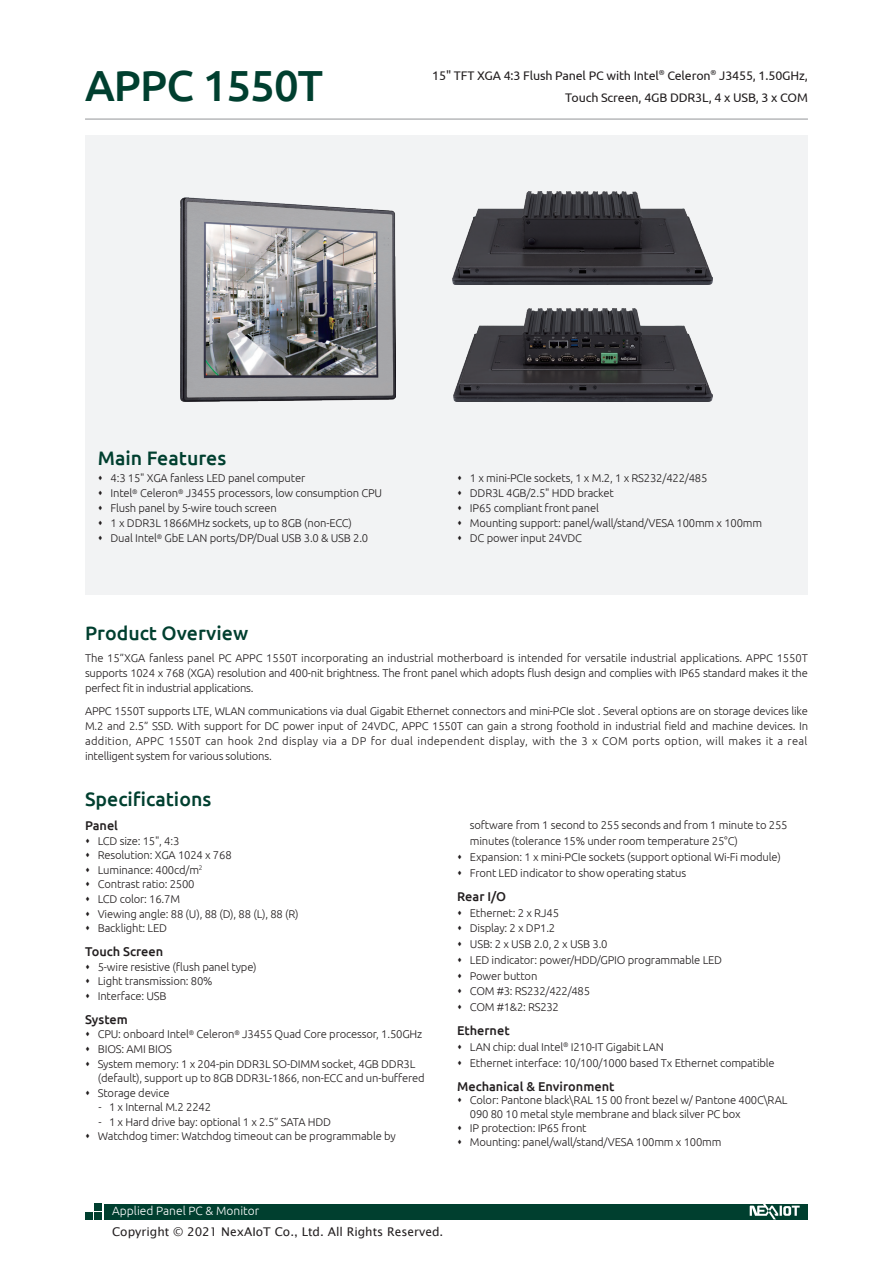
<style>
.page{position:relative;width:893px;height:1263px;background:#fff}
.page>*{position:absolute;margin:0;border:0;box-sizing:border-box;transform-origin:0 0}
.model_name{font:500 43.5px "Ubuntu";letter-spacing:-.02em;color:#003f2f}
.t1{font:500 19.5px "Ubuntu";color:#003f2f}
.item{font:500 12.75px "Ubuntu";color:#231f20}
.model_describe{font:12.45px/22.5px "Ubuntu";letter-spacing:-.01em;color:#231f20;text-align:right}
.t2{font:12px "Lucida Sans Unicode";color:#231f20}
.t3{font:300 12px "Ubuntu";color:#fff}
.product_overview{font:300 11.25px/15px "Ubuntu";letter-spacing:-.015em;color:#231f20}
</style>
<div class="page">
<div style="left:104px;top:1204px;width:704px;height:15px;background:#003f2f"></div>
<div style="left:94px;top:1203px;width:7px;height:7px;background:#003f2f"></div>
<div style="left:94px;top:1213px;width:7px;height:7px;background:#003f2f"></div>
<div style="left:85px;top:1213px;width:7px;height:7px;background:#003f2f"></div>
<svg style="left:750px;top:1204px;width:50px;height:15px"></svg>
<hr style="left:85px;top:119px;width:723px;height:1px;background:#939598">
<div style="left:85px;top:136px;width:723px;height:459px;background:#f2f3f4"></div>
<img style="left:181px;top:197px;width:214px;height:204px">
<img style="left:453px;top:192px;width:259px;height:93px">
<img style="left:454px;top:308px;width:258px;height:93px">
<p class="model_name" style="left:85px;top:58px;width:240px">APPC 1550T</p>
<p class="model_describe" style="left:432px;top:63px;width:377px">15" TFT XGA 4:3 Flush Panel PC with Intel<sup>®</sup> Celeron<sup>®</sup> J3455, 1.50GHz,<br>Touch Screen, 4GB DDR3L, 4 x USB, 3 x COM</p>
<h2 class="t1" style="left:98px;top:446px;width:130px">Main Features</h2>
<p class="product_overview" style="left:111px;top:471px;width:196px">4:3 15" XGA fanless LED panel computer</p>
<p class="product_overview" style="left:111px;top:486px;width:273px">Intel<sup>®</sup> Celeron<sup>®</sup> J3455 processors, low consumption CPU</p>
<p class="product_overview" style="left:111px;top:501px;width:168px">Flush panel by 5-wire touch screen</p>
<p class="product_overview" style="left:111px;top:516px;width:243px">1 x DDR3L 1866MHz sockets, up to 8GB (non-ECC)</p>
<p class="product_overview" style="left:111px;top:531px;width:259px">Dual Intel<sup>®</sup> GbE LAN ports/DP/Dual USB 3.0 &amp; USB 2.0</p>
<p class="product_overview" style="left:470px;top:471px;width:239px">1 x mini-PCIe sockets, 1 x M.2, 1 x RS232/422/485</p>
<p class="product_overview" style="left:470px;top:486px;width:146px">DDR3L 4GB/2.5" HDD bracket</p>
<p class="product_overview" style="left:470px;top:501px;width:131px">IP65 compliant front panel</p>
<p class="product_overview" style="left:470px;top:516px;width:294px">Mounting support: panel/wall/stand/VESA 100mm x 100mm</p>
<p class="product_overview" style="left:470px;top:531px;width:114px">DC power input 24VDC</p>
<p class="t1" style="left:85px;top:621px;width:165px">Product Overview</p>
<p class="product_overview" style="left:85px;top:650px;width:724px;text-align:justify">The 15”XGA fanless panel PC APPC 1550T incorporating an industrial motherboard is intended for versatile industrial applications. APPC 1550T supports 1024 x 768 (XGA) resolution and 400-nit brightness. The front panel which adopts flush design and complies with IP65 standard makes it the perfect fit in industrial applications.</p>
<p class="product_overview" style="left:85px;top:703px;width:725px;text-align:justify">APPC 1550T supports LTE, WLAN communications via dual Gigabit Ethernet connectors and mini-PCIe slot . Several options are on storage devices like M.2 and 2.5” SSD. With support for DC power input of 24VDC, APPC 1550T can gain a strong foothold in industrial field and machine devices. In addition, APPC 1550T can hook 2nd display via a DP for dual independent display, with the 3 x COM ports option, will makes it a real intelligent system for various solutions.</p>
<p class="t1" style="left:85px;top:787px;width:128px">Specifications</p>
<p class="item" style="left:85px;top:818px;width:35px">Panel</p>
<p class="product_overview" style="left:98px;top:833px;width:83px">LCD size: 15", 4:3</p>
<p class="product_overview" style="left:98px;top:847px;width:135px">Resolution: XGA 1024 x 768</p>
<p class="product_overview" style="left:98px;top:862px;width:106px">Luminance: 400cd/m<sup>2</sup></p>
<p class="product_overview" style="left:98px;top:877px;width:98px">Contrast ratio: 2500</p>
<p class="product_overview" style="left:98px;top:891px;width:84px">LCD color: 16.7M</p>
<p class="product_overview" style="left:98px;top:906px;width:202px">Viewing angle: 88 (U), 88 (D), 88 (L), 88 (R)</p>
<p class="product_overview" style="left:98px;top:920px;width:71px">Backlight: LED</p>
<p class="item" style="left:85px;top:944px;width:80px">Touch Screen</p>
<p class="product_overview" style="left:98px;top:959px;width:160px">5-wire resistive (flush panel type)</p>
<p class="product_overview" style="left:98px;top:973px;width:116px">Light transmission: 80%</p>
<p class="product_overview" style="left:98px;top:988px;width:70px">Interface: USB</p>
<p class="item" style="left:85px;top:1011px;width:44px">System</p>
<p class="product_overview" style="left:98px;top:1027px;width:326px">CPU: onboard Intel<sup>®</sup> Celeron<sup>®</sup> J3455 Quad Core processor, 1.50GHz</p>
<p class="product_overview" style="left:98px;top:1041px;width:76px">BIOS: AMI BIOS</p>
<p class="product_overview" style="left:98px;top:1056px;width:329px;line-height:14.5px">System memory: 1 x 204-pin DDR3L SO-DIMM socket, 4GB DDR3L (default), support up to 8GB DDR3L-1866, non-ECC and un-buffered</p>
<p class="product_overview" style="left:98px;top:1085px;width:73px">Storage device</p>
<p class="product_overview" style="left:99px;top:1099px;width:114px">- 1 x Internal M.2 2242</p>
<p class="product_overview" style="left:99px;top:1114px;width:234px">- 1 x Hard drive bay: optional 1 x 2.5” SATA HDD</p>
<p class="product_overview" style="left:98px;top:1128px;width:299px">Watchdog timer: Watchdog timeout can be programmable by</p>
<p class="product_overview" style="left:470px;top:817px;width:319px;line-height:15.8px">software from 1 second to 255 seconds and from 1 minute to 255 minutes (tolerance 15% under room temperature 25°C)</p>
<p class="product_overview" style="left:470px;top:849px;width:312px">Expansion: 1 x mini-PCIe sockets (support optional Wi-Fi module)</p>
<p class="product_overview" style="left:470px;top:865px;width:218px">Front LED indicator to show operating status</p>
<p class="item" style="left:457px;top:888px;width:51px">Rear I/O</p>
<p class="product_overview" style="left:470px;top:905px;width:91px">Ethernet: 2 x RJ45</p>
<p class="product_overview" style="left:470px;top:920px;width:87px">Display: 2 x DP1.2</p>
<p class="product_overview" style="left:470px;top:936px;width:139px">USB: 2 x USB 2.0, 2 x USB 3.0</p>
<p class="product_overview" style="left:470px;top:952px;width:254px">LED indicator: power/HDD/GPIO programmable LED</p>
<p class="product_overview" style="left:470px;top:968px;width:69px">Power button</p>
<p class="product_overview" style="left:470px;top:983px;width:122px">COM #3: RS232/422/485</p>
<p class="product_overview" style="left:470px;top:999px;width:91px">COM #1&amp;2: RS232</p>
<p class="item" style="left:457px;top:1022px;width:54px">Ethernet</p>
<p class="product_overview" style="left:470px;top:1039px;width:195px">LAN chip: dual Intel<sup>®</sup> I210-IT Gigabit LAN</p>
<p class="product_overview" style="left:470px;top:1055px;width:306px">Ethernet interface: 10/100/1000 based Tx Ethernet compatible</p>
<p class="item" style="left:457px;top:1078px;width:159px">Mechanical &amp; Environment</p>
<p class="product_overview" style="left:470px;top:1093px;width:319px;line-height:14px">Color: Pantone black\RAL 15 00 front bezel w/ Pantone 400C\RAL<br>090 80 10 metal style membrane and black silver PC box</p>
<p class="product_overview" style="left:470px;top:1120px;width:118px">IP protection: IP65 front</p>
<p class="product_overview" style="left:470px;top:1134px;width:253px">Mounting: panel/wall/stand/VESA 100mm x 100mm</p>
<p class="t3" style="left:112px;top:1203px;width:149px">Applied Panel PC &amp; Monitor</p>
<p class="t2" style="left:112px;top:1223px;width:333px">Copyright © 2021 NexAIoT Co., Ltd. All Rights Reserved.</p>
</div>
